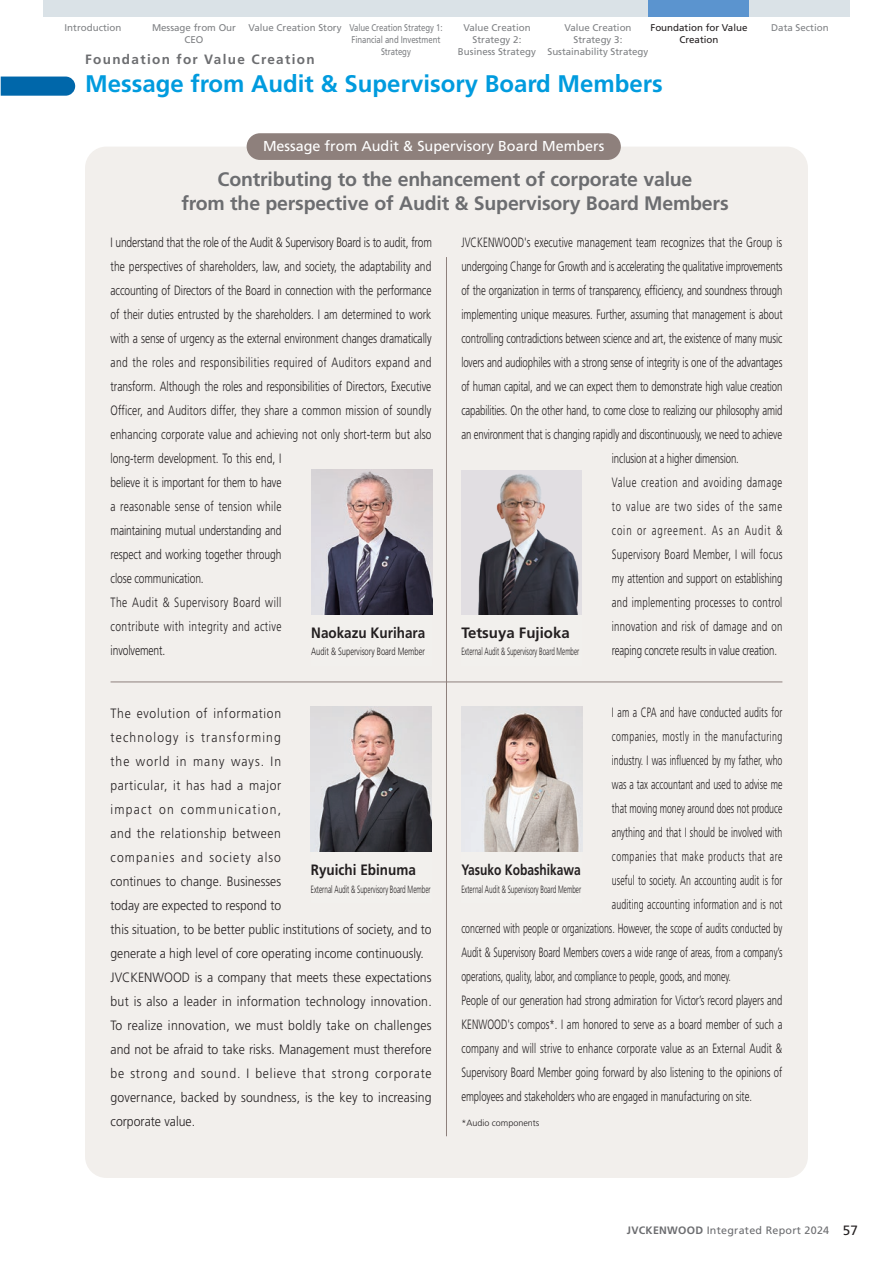
<style>
.page{position:relative;width:893px;height:1263px;background:#fff}
.page>*{position:absolute;margin:0;border:0;box-sizing:border-box;transform-origin:0 0}
.t1{font:700 24px "Frutiger LT Std";color:#009bde}
.t2{font:700 19.5px/24px "Frutiger LT Std";letter-spacing:-.01em;color:#6c6d70;text-align:center}
.t3{font:700 15px "Frutiger LT Std";color:#231f20;scale:.9 1}
.t4{font:700 15px "Frutiger LT Std";color:#231f20;scale:.8 1}
.t5{font:700 15px "Frutiger LT Std";color:#231f20}
.t6{font:14.4px "Frutiger LT Std";color:#fff}
.t7{font:300 13.5px/24px "Frutiger LT Std";color:#231f20;scale:.76 1}
.t8{font:300 13.5px "Frutiger LT Std";color:#231f20;scale:.71 1}
.t9{font:300 13.5px/24px "Frutiger LT Std";color:#231f20;scale:.9 1}
.t10{font:300 13.5px "Frutiger LT Std";color:#231f20;scale:.65 1}
.t11{font:300 13.5px "Frutiger LT Std";color:#231f20;scale:.7 1}
.t12{font:300 13.5px "Frutiger LT Std";letter-spacing:.025em;color:#231f20;scale:.71 1}
.t13{font:300 13.5px "Frutiger LT Std";letter-spacing:.05em;color:#231f20;scale:.65 1}
.t14{font:300 13.5px "Frutiger LT Std";letter-spacing:.02em;color:#231f20;scale:.65 1}
.t15{font:300 13.5px "Frutiger LT Std";letter-spacing:.06em;color:#231f20;scale:.65 1}
.t16{font:300 13.5px "Frutiger LT Std";letter-spacing:.055em;color:#231f20;scale:.71 1}
.t17{font:300 13.5px "Frutiger LT Std";letter-spacing:.075em;color:#231f20;scale:.71 1}
.t18{font:300 13.5px "Frutiger LT Std";letter-spacing:.095em;color:#231f20;scale:.71 1}
.t19{font:700 13.5px "Frutiger LT Std";letter-spacing:.1em;color:#6c6d70}
.t20{font:10.8px "Frutiger LT Std";letter-spacing:.025em;color:#6c6d70}
.t21{font:300 10.5px "Frutiger LT Std";color:#231f20;scale:.61 1}
.t22{font:300 10.5px "Frutiger LT Std";color:#231f20;scale:.6 1}
.t23{font:300 10.5px "Frutiger LT Std";color:#231f20;scale:.72 1}
.t24{font:9.75px/12px "Frutiger LT Std";color:#808285;text-align:center}
.t25{font:9.75px/12px "Frutiger LT Std";color:#808285;text-align:center;scale:.8 1}
.t26{font:9.75px/12px "Frutiger LT Std";color:#231f20;text-align:center}
.t27{font:300 9px "Frutiger LT Std";color:#231f20}
.s1{font-weight:700}
.s2{font-size:13.5px;color:#231f20}
</style>
<div class="page">
<div style="left:244px;top:0;width:101px;height:17px;background:#dae2e7"></div>
<div style="left:446px;top:0;width:101px;height:17px;background:#dae2e7"></div>
<div style="left:547px;top:0;width:101px;height:17px;background:#dae2e7"></div>
<div style="left:648px;top:0;width:101px;height:17px;background:#5b94cf"></div>
<div style="left:749px;top:0;width:101px;height:17px;background:#dae2e7"></div>
<div style="left:43px;top:0;width:101px;height:17px;background:#dae2e7"></div>
<div style="left:144px;top:0;width:100px;height:17px;background:#dae2e7"></div>
<div style="left:345px;top:0;width:101px;height:17px;background:#dae2e7"></div>
<div style="left:85px;top:147px;width:723px;height:1031px;background:#f2efec;border-radius:21px"></div>
<img style="left:461px;top:707px;width:121px;height:145px">
<img style="left:461px;top:470px;width:121px;height:144px">
<img style="left:311px;top:707px;width:121px;height:145px">
<img style="left:311px;top:470px;width:121px;height:144px">
<div style="left:247px;top:133px;width:374px;height:27px;background:#8e807c;border-radius:13px"></div>
<hr style="left:446px;top:257px;width:1px;height:879px;background:#8e807c">
<hr style="left:111px;top:681px;width:671px;height:1px;background:#8e807c">
<svg style="left:1px;top:77px;width:74px;height:19px"></svg>
<p class="t24" style="left:65px;top:22px;width:58px">Introduction</p>
<p class="t24" style="left:152px;top:22px;width:85px">Message from Our</p>
<p class="t24" style="left:771px;top:22px;width:59px">Data Section</p>
<p class="t24" style="left:185px;top:34px;width:20px">CEO</p>
<p class="t24" style="left:248px;top:22px;width:95px">Value Creation Story</p>
<p class="t24" style="left:458px;top:22px;width:80px">Value Creation<br>Strategy 2:<br>Business Strategy</p>
<p class="t24" style="left:547px;top:22px;width:102px">Value Creation<br>Strategy 3:<br>Sustainability Strategy</p>
<p class="t26" style="left:650px;top:22px;width:99px">Foundation for Value<br>Creation</p>
<p class="t25" style="left:349px;top:22px;width:118px">Value Creation Strategy 1:<br>Financial and Investment<br>Strategy</p>
<p class="t19" style="left:85px;top:51px;width:231px">Foundation for Value Creation</p>
<h1 class="t1" style="left:85px;top:70px;width:579px">Message from Audit &amp; Supervisory Board Members</h1>
<p class="t6" style="left:263px;top:138px;width:343px">Message from Audit &amp; Supervisory Board Members</p>
<h2 class="t2" style="left:181px;top:167px;width:549px">Contributing to the enhancement of corporate value<br>from the perspective of Audit &amp; Supervisory Board Members</h2>
<p class="t7" style="left:111px;top:230px;width:424px">I understand that the role of the Audit &amp; Supervisory Board is to audit, from the perspectives of shareholders, law, and society, the adaptability and accounting of Directors of the Board in connection with the performance of their duties entrusted by the shareholders. I am determined to work with a sense of urgency as the external environment changes dramatically and the roles and responsibilities required of Auditors expand and transform. Although the roles and responsibilities of Directors, Executive Officer, and Auditors differ, they share a common mission of soundly enhancing corporate value and achieving not only short-term but also long-term development. To this end, I<br>believe it is important for them to have<br>a reasonable sense of tension while<br>maintaining mutual understanding and<br>respect and working together through<br>close communication.<br>The Audit &amp; Supervisory Board will<br>contribute with integrity and active<br>involvement.</p>
<p class="t3" style="left:311px;top:624px;width:128px">Naokazu Kurihara</p>
<p class="t23" style="left:311px;top:646px;width:159px">Audit &amp; Supervisory Board Member</p>
<p class="t8" style="left:461px;top:234px;width:454px">JVCKENWOOD's executive management team recognizes that the Group is</p>
<p class="t8" style="left:461px;top:258px;width:454px">undergoing Change for Growth and is accelerating the qualitative improvements</p>
<p class="t8" style="left:461px;top:282px;width:454px">of the organization in terms of transparency, efficiency, and soundness through</p>
<p class="t8" style="left:461px;top:306px;width:454px">implementing unique measures. Further, assuming that management is about</p>
<p class="t8" style="left:461px;top:330px;width:454px">controlling contradictions between science and art, the existence of many music</p>
<p class="t8" style="left:461px;top:354px;width:454px">lovers and audiophiles with a strong sense of integrity is one of the advantages</p>
<p class="t8" style="left:461px;top:378px;width:454px">of human capital, and we can expect them to demonstrate high value creation</p>
<p class="t8" style="left:461px;top:402px;width:454px">capabilities. On the other hand, to come close to realizing our philosophy amid</p>
<p class="t8" style="left:461px;top:426px;width:453px">an environment that is changing rapidly and discontinuously, we need to achieve</p>
<p class="t8" style="left:612px;top:450px;width:180px">inclusion at a higher dimension.</p>
<p class="t16" style="left:612px;top:474px;width:242px">Value creation and avoiding damage</p>
<p class="t17" style="left:612px;top:498px;width:242px">to value are two sides of the same</p>
<p class="t18" style="left:612px;top:522px;width:242px">coin or agreement. As an Audit &amp;</p>
<p class="t12" style="left:612px;top:546px;width:242px">Supervisory Board Member, I will focus</p>
<p class="t8" style="left:612px;top:570px;width:242px">my attention and support on establishing</p>
<p class="t12" style="left:612px;top:594px;width:242px">and implementing processes to control</p>
<p class="t12" style="left:612px;top:618px;width:242px">innovation and risk of damage and on</p>
<p class="t8" style="left:612px;top:642px;width:234px">reaping concrete results in value creation.</p>
<p class="t5" style="left:461px;top:624px;width:110px">Tetsuya Fujioka</p>
<p class="t22" style="left:461px;top:646px;width:198px">External Audit &amp; Supervisory Board Member</p>
<p class="t9" style="left:111px;top:702px;width:358px">The evolution of information<br>technology is transforming<br>the world in many ways. In<br>particular, it has had a major<br>impact on communication,<br>and the relationship between<br>companies and society also<br>continues to change. Businesses<br>today are expected to respond to<br>this situation, to be better public institutions of society, and to generate a high level of core operating income continuously.<br>JVCKENWOOD is a company that meets these expectations but is also a leader in information technology innovation.<br>To realize innovation, we must boldly take on challenges and not be afraid to take risks. Management must therefore be strong and sound. I believe that strong corporate governance, backed by soundness, is the key to increasing corporate value.</p>
<p class="t14" style="left:612px;top:705px;width:264px">I am a CPA and have conducted audits for</p>
<p class="t13" style="left:612px;top:729px;width:264px">companies, mostly in the manufacturing</p>
<p class="t10" style="left:612px;top:753px;width:264px">industry. I was influenced by my father, who</p>
<p class="t10" style="left:612px;top:777px;width:264px">was a tax accountant and used to advise me</p>
<p class="t10" style="left:612px;top:801px;width:264px">that moving money around does not produce</p>
<p class="t10" style="left:612px;top:825px;width:264px">anything and that I should be involved with</p>
<p class="t15" style="left:612px;top:849px;width:264px">companies that make products that are</p>
<p class="t10" style="left:612px;top:873px;width:264px">useful to society. An accounting audit is for</p>
<p class="t10" style="left:612px;top:897px;width:264px">auditing accounting information and is not</p>
<p class="t10" style="left:461px;top:921px;width:495px">concerned with people or organizations. However, the scope of audits conducted by</p>
<p class="t10" style="left:461px;top:945px;width:495px">Audit &amp; Supervisory Board Members covers a wide range of areas, from a company’s</p>
<p class="t10" style="left:461px;top:969px;width:416px">operations, quality, labor, and compliance to people, goods, and money.</p>
<p class="t11" style="left:461px;top:993px;width:460px">People of our generation had strong admiration for Victor’s record players and</p>
<p class="t11" style="left:461px;top:1017px;width:460px">KENWOOD's compos*. I am honored to serve as a board member of such a</p>
<p class="t11" style="left:461px;top:1041px;width:460px">company and will strive to enhance corporate value as an External Audit &amp;</p>
<p class="t11" style="left:461px;top:1065px;width:460px">Supervisory Board Member going forward by also listening to the opinions of</p>
<p class="t11" style="left:461px;top:1089px;width:417px">employees and stakeholders who are engaged in manufacturing on site.</p>
<p class="t27" style="left:461px;top:1117px;width:80px">*Audio components</p>
<p class="t3" style="left:311px;top:861px;width:118px">Ryuichi Ebinuma</p>
<p class="t21" style="left:311px;top:883px;width:198px">External Audit &amp; Supervisory Board Member</p>
<p class="t4" style="left:461px;top:861px;width:151px">Yasuko Kobashikawa</p>
<p class="t21" style="left:461px;top:883px;width:198px">External Audit &amp; Supervisory Board Member</p>
<p class="t20" style="left:627px;top:1224px;width:233px"><span class="s1">JVCKENWOOD</span> Integrated Report 2024 <span class="s2">57</span></p>
</div>
